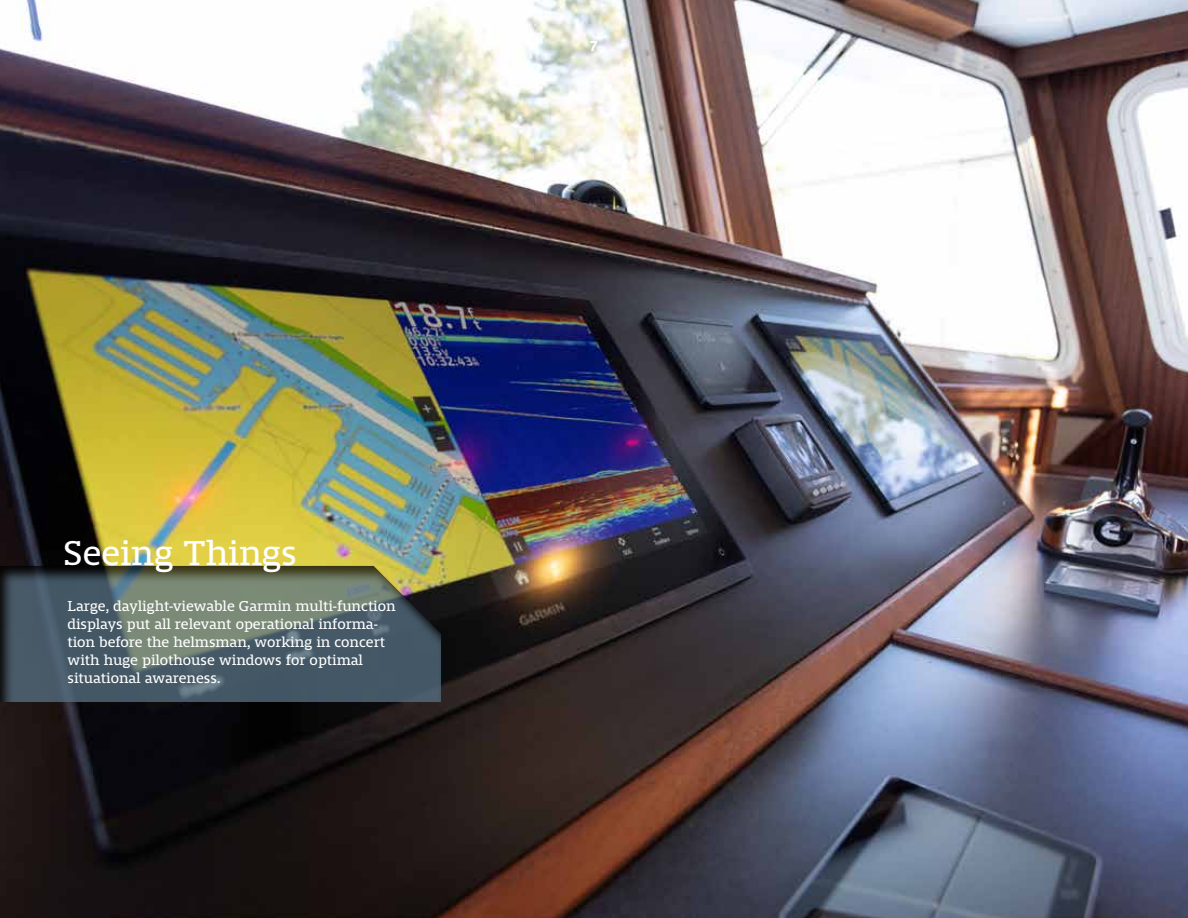
<style>
.page{position:relative;width:1188px;height:918px;background:#fff}
.page>*{position:absolute;margin:0;border:0;box-sizing:border-box;transform-origin:0 0}
.t1{font:36px "Mislab Std";color:#fff}
.t2{font:15px/18px "Mislab Std";color:#fff}
.t3{font:700 15px "Mislab Std";color:#fff}
</style>
<div class="page">
<img style="left:0;top:0;width:1188px;height:918px">
<svg style="left:0;top:564px;width:442px;height:138px;background:#556464"></svg>
<p class="t3" style="left:590px;top:39px;width:10px">7</p>
<h1 class="t1" style="left:63px;top:535px;width:235px">Seeing Things</h1>
<p class="t2" style="left:68px;top:598px;width:330px">Large, daylight-viewable Garmin multi-function displays put all relevant operational informa&shy;tion before the helmsman, working in concert with huge pilothouse windows for optimal situational awareness.</p>
</div>
